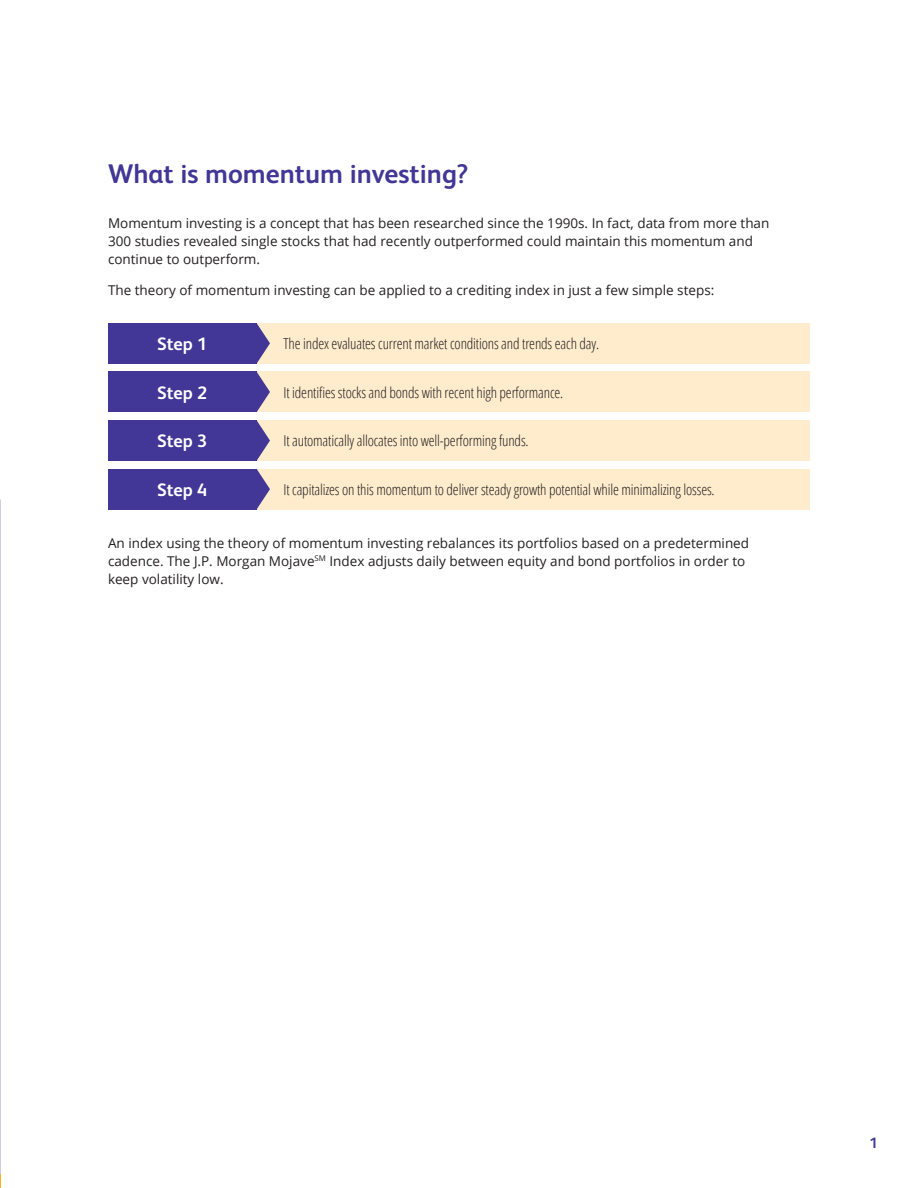
<style>
.page{position:relative;width:918px;height:1188px;background:#fff}
.page>*{position:absolute;margin:0;border:0;box-sizing:border-box;transform-origin:0 0}
.Section_Headline_No{font:700 27px "FS Albert Pro";color:#423796}
.Element_Title{font:700 18px "FS Albert Pro";color:#fff}
.Chart_Graphic_Copy{font:300 15px "Open Sans Condensed";letter-spacing:-.01em;color:#231f20}
.t1{font:700 15px "FS Albert Pro";color:#423796}
.Body_Copy{font:13.5px/18px "Open Sans";color:#231f20}
</style>
<div class="page">
<svg style="left:0;top:1174px;width:1px;height:14px"></svg>
<div style="left:256px;top:323px;width:554px;height:41px;background:#feeccd"></div>
<div style="left:108px;top:323px;width:148px;height:41px;background:#423796"></div>
<svg style="left:256px;top:323px;width:14px;height:41px"></svg>
<div style="left:256px;top:372px;width:554px;height:40px;background:#feeccd"></div>
<div style="left:108px;top:372px;width:148px;height:40px;background:#423796"></div>
<svg style="left:256px;top:372px;width:14px;height:40px"></svg>
<div style="left:256px;top:420px;width:554px;height:41px;background:#feeccd"></div>
<div style="left:108px;top:420px;width:148px;height:41px;background:#423796"></div>
<svg style="left:256px;top:420px;width:14px;height:41px"></svg>
<div style="left:256px;top:469px;width:554px;height:41px;background:#feeccd"></div>
<div style="left:108px;top:469px;width:148px;height:41px;background:#423796"></div>
<svg style="left:256px;top:469px;width:14px;height:41px"></svg>
<p class="Section_Headline_No" style="left:108px;top:155px;width:362px">What is momentum investing?</p>
<p class="Body_Copy" style="left:108px;top:214px;width:663px">Momentum investing is a concept that has been researched since the 1990s. In fact, data from more than<br>300 studies revealed single stocks that had recently outperformed could maintain this momentum and continue to outperform.</p>
<p class="Body_Copy" style="left:108px;top:281px;width:608px">The theory of momentum investing can be applied to a crediting index in just a few simple steps:</p>
<p class="Element_Title" style="left:157px;top:331px;width:52px">Step 1</p>
<p class="Chart_Graphic_Copy" style="left:284px;top:333px;width:317px">The index evaluates current market conditions and trends each day.</p>
<p class="Element_Title" style="left:157px;top:380px;width:52px">Step 2</p>
<p class="Chart_Graphic_Copy" style="left:284px;top:382px;width:281px">It identifies stocks and bonds with recent high performance.</p>
<p class="Element_Title" style="left:157px;top:429px;width:52px">Step 3</p>
<p class="Chart_Graphic_Copy" style="left:284px;top:431px;width:247px">It automatically allocates into well-performing funds.</p>
<p class="Element_Title" style="left:157px;top:477px;width:52px">Step 4</p>
<p class="Chart_Graphic_Copy" style="left:284px;top:479px;width:433px">It capitalizes on this momentum to deliver steady growth potential while minimalizing losses.</p>
<p class="Body_Copy" style="left:108px;top:533px;width:643px">An index using the theory of momentum investing rebalances its portfolios based on a predetermined cadence. The J.P. Morgan Mojave<sup>SM</sup> Index adjusts daily between equity and bond portfolios in order to keep volatility low.</p>
<p class="t1" style="left:869px;top:1132px;width:10px">1</p>
</div>
